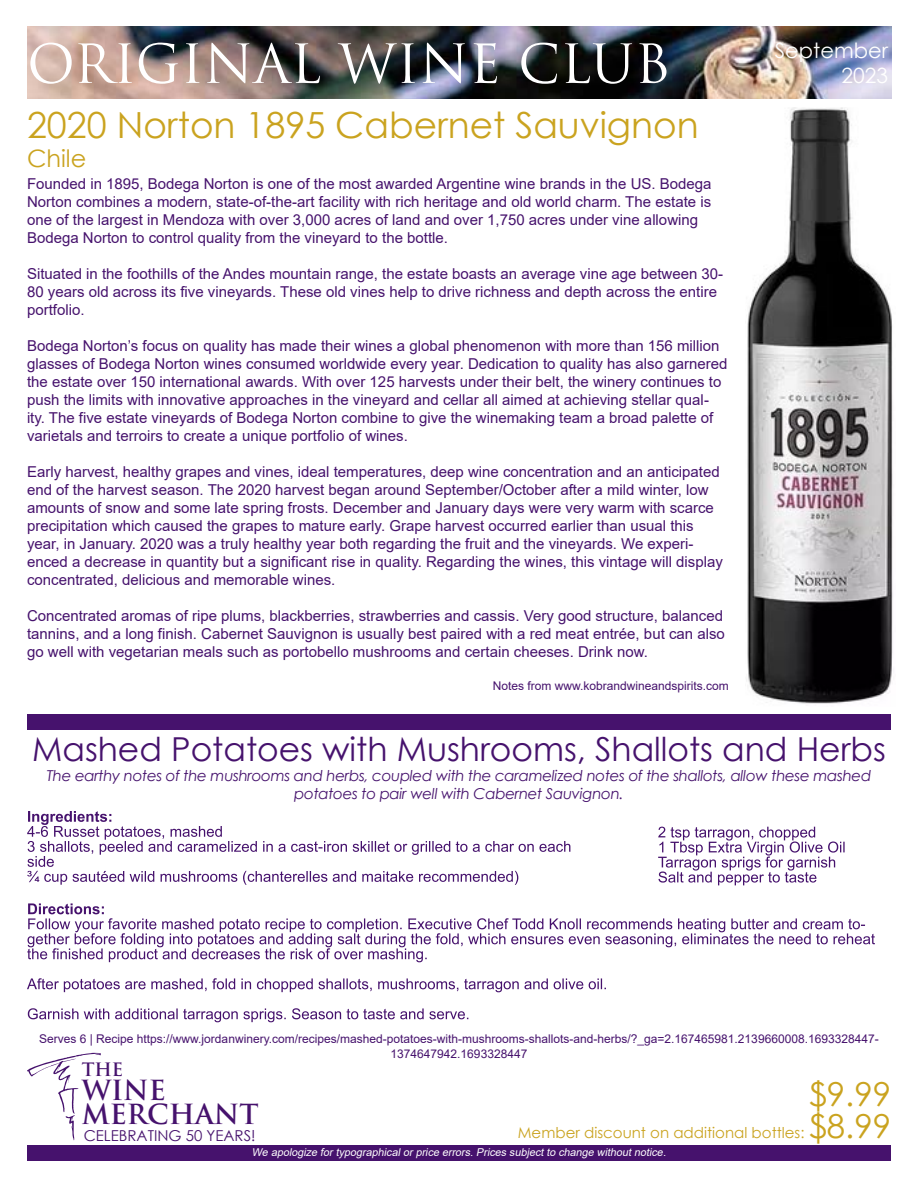
<style>
.page{position:relative;width:918px;height:1188px;background:#fff}
.page>*{position:absolute;margin:0;border:0;box-sizing:border-box;transform-origin:0 0}
.t1{font:52.5px "Trajan Pro";color:#fff}
.t2{font:36px "Century Gothic";color:#caa31f}
.t3{font:33px "Century Gothic";color:#46126d}
.t4{font:33px "Century Gothic";color:#caa31f}
.t5{font:700 27px/24px "Trajan Pro";color:#46126d}
.t6{font:24px "Century Gothic";color:#caa31f}
.t7{font:21px/25.2px "Century Gothic";color:#fff;text-align:right}
.t8{font:700 18px "Trajan Pro";color:#46126d}
.t9{font:15px/18px "Arial";color:#46126d}
.t10{font:italic 15px/18px "Century Gothic";letter-spacing:-.02em;color:#46126d;text-align:center}
.t11{font:15px "Century Gothic";color:#caa31f}
.t12{font:15px "Century Gothic";color:#46126d}
.t13{font:12px/15px "Arial";color:#46126d;text-align:center}
.t14{font:italic 10.8px "Arial";color:#fff}
.s1{font-size:33px}
</style>
<div class="page">
<img style="left:28px;top:27px;width:863px;height:72px">
<svg style="left:27px;top:1053px;width:74px;height:87px"></svg>
<div style="left:27px;top:1146px;width:864px;height:15px;background:#46126d"></div>
<div style="left:27px;top:714px;width:864px;height:15px;background:#46126d"></div>
<img style="left:746px;top:108px;width:147px;height:596px">
<svg style="left:27px;top:903px;width:848px;height:59px"></svg>
<svg style="left:27px;top:978px;width:579px;height:14px"></svg>
<svg style="left:28px;top:1008px;width:440px;height:14px"></svg>
<svg style="left:658px;top:827px;width:187px;height:58px"></svg>
<svg style="left:27px;top:811px;width:543px;height:74px"></svg>
<h1 class="t1" style="left:27px;top:30px;width:645px">ORIGINAL WINE CLUB</h1>
<h2 class="t2" style="left:27px;top:100px;width:673px">2020 Norton 1895 Cabernet Sauvignon</h2>
<h3 class="t6" style="left:27px;top:141px;width:61px">Chile</h3>
<p class="t9" style="left:27px;top:175px;width:686px">Founded in 1895, Bodega Norton is one of the most awarded Argentine wine brands in the US. Bodega Norton combines a modern, state-of-the-art facility with rich heritage and old world charm. The estate is one of the largest in Mendoza with over 3,000 acres of land and over 1,750 acres under vine allowing Bodega Norton to control quality from the vineyard to the bottle.</p>
<p class="t9" style="left:27px;top:265px;width:698px">Situated in the foothills of the Andes mountain range, the estate boasts an average vine age between 30-<br>80 years old across its five vineyards. These old vines help to drive richness and depth across the entire portfolio.</p>
<p class="t9" style="left:27px;top:337px;width:702px">Bodega Norton’s focus on quality has made their wines a global phenomenon with more than 156 million glasses of Bodega Norton wines consumed worldwide every year. Dedication to quality has also garnered the estate over 150 international awards. With over 125 harvests under their belt, the winery continues to push the limits with innovative approaches in the vineyard and cellar all aimed at achieving stellar qual&shy;ity. The five estate vineyards of Bodega Norton combine to give the winemaking team a broad palette of varietals and terroirs to create a unique portfolio of wines.</p>
<p class="t9" style="left:27px;top:463px;width:697px">Early harvest, healthy grapes and vines, ideal temperatures, deep wine concentration and an anticipated end of the harvest season. The 2020 harvest began around September/October after a mild winter, low amounts of snow and some late spring frosts. December and January days were very warm with scarce precipitation which caused the grapes to mature early. Grape harvest occurred earlier than usual this year, in January. 2020 was a truly healthy year both regarding the fruit and the vineyards. We experi&shy;enced a decrease in quantity but a significant rise in quality. Regarding the wines, this vintage will display concentrated, delicious and memorable wines.</p>
<p class="t9" style="left:27px;top:607px;width:699px;text-align:justify">Concentrated aromas of ripe plums, blackberries, strawberries and cassis. Very good structure, balanced tannins, and a long finish. Cabernet Sauvignon is usually best paired with a red meat entrée, but can also go well with vegetarian meals such as portobello mushrooms and certain cheeses. Drink now.</p>
<p class="t13" style="left:493px;top:679px;width:238px">Notes from www.kobrandwineandspirits.com</p>
<h3 class="t7" style="left:775px;top:37px;width:115px">September<br>2023</h3>
<h3 class="t3" style="left:32px;top:726px;width:855px">Mashed Potatoes with Mushrooms, Shallots and Herbs</h3>
<p class="t10" style="left:47px;top:766px;width:826px">The earthy notes of the mushrooms and herbs, coupled with the caramelized notes of the shallots, allow these mashed potatoes to pair well with Cabernet Sauvignon.</p>
<p class="t13" style="left:39px;top:1032px;width:841px">Serves 6 | Recipe https://www.jordanwinery.com/recipes/mashed-potatoes-with-mushrooms-shallots-and-herbs/?_ga=2.167465981.2139660008.1693328447-<br>1374647942.1693328447</p>
<h3 class="t4" style="left:809px;top:1071px;width:84px">$9.99</h3>
<p class="t11" style="left:518px;top:1122px;width:375px">Member discount on additional bottles: <span class="s1">$8.99</span></p>
<p class="t8" style="left:82px;top:1058px;width:43px">THE</p>
<h3 class="t5" style="left:82px;top:1079px;width:178px">WINE<br>MERCHANT</h3>
<p class="t12" style="left:84px;top:1126px;width:173px">CELEBRATING 50 YEARS!</p>
<p class="t14" style="left:252px;top:1145px;width:418px">We apologize fortypographicalorprice errors. Prices subjectto change withoutnotice.</p>
</div>
